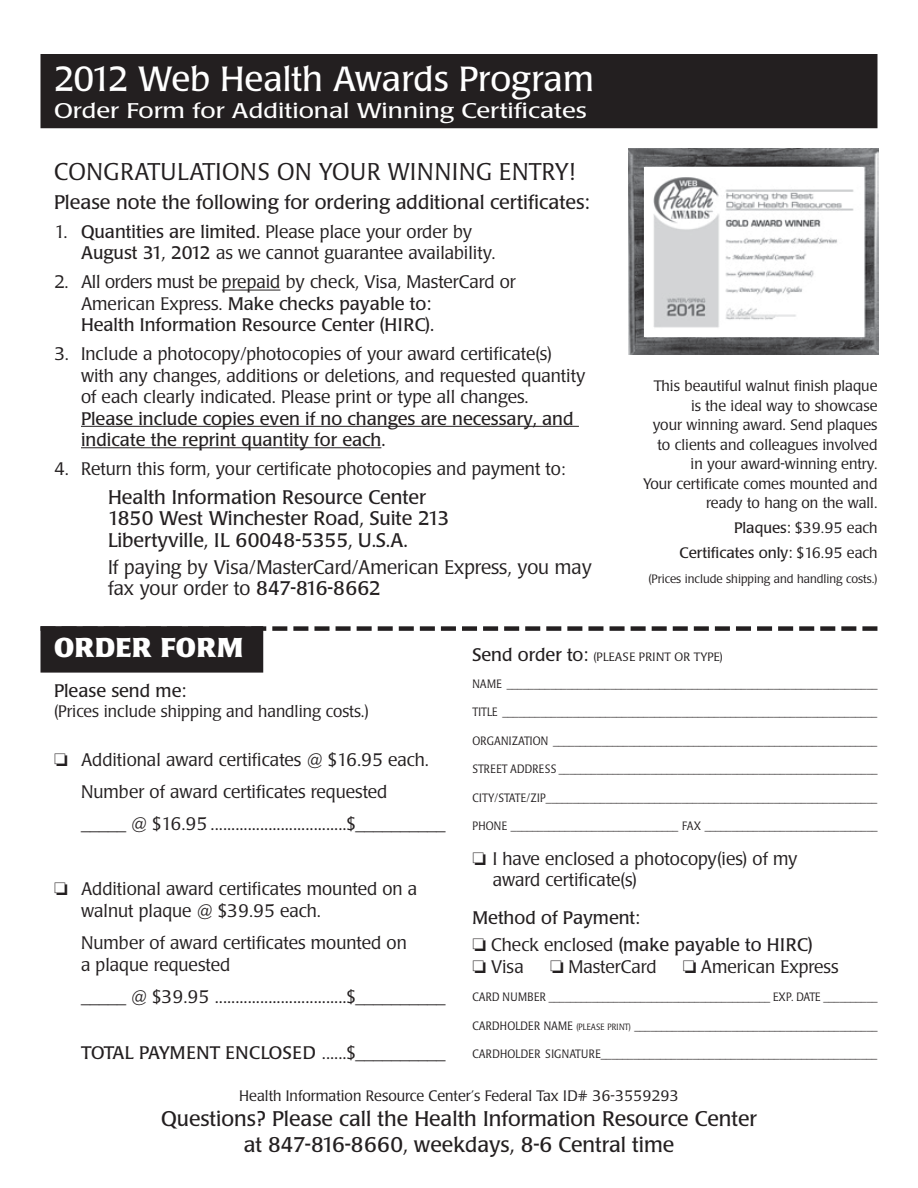
<style>
.page{position:relative;width:918px;height:1188px;background:#fff}
.page>*{position:absolute;margin:0;border:0;box-sizing:border-box;transform-origin:0 0}
.t1{font:34.5px "Poppl Laudatio";color:#fff}
.t2{font:700 27px "Poppl Laudatio";letter-spacing:.02em;color:#fff}
.t3{font:300 24px "Poppl Laudatio";letter-spacing:.03em;color:#231f20}
.t4{font:21px/25.2px "Poppl Laudatio";color:#231f20;text-align:center}
.t5{font:21px "Poppl Laudatio";color:#fff;scale:1.2 1}
.t6{font:19.5px/21.5px "Poppl Laudatio";color:#231f20}
.t7{font:300 19.5px/21.5px "Poppl Laudatio";color:#231f20}
.t8{font:300 18px/21.5px "Poppl Laudatio";color:#231f20}
.t9{font:18px/27px "Poppl Laudatio";color:#231f20}
.t10{font:18px "Poppl Laudatio";letter-spacing:.02em;color:#231f20}
.t11{font:300 16.5px "Poppl Laudatio";color:#231f20}
.t12{font:300 15px/19.5px "Poppl Laudatio";color:#231f20;text-align:right}
.t13{font:15px/24.9px "Poppl Laudatio";color:#231f20;text-align:right}
.t14{font:300 12px "Poppl Laudatio";letter-spacing:.005em;color:#231f20;scale:.9 1}
.t15{font:300 12px "Poppl Laudatio";letter-spacing:.005em;color:#231f20}
.s1{font-weight:400}
.s2{font-weight:300}
.s3{font-weight:400;font-size:18px}
.s4{font-size:9px}
</style>
<div class="page">
<img style="left:629px;top:149px;width:249px;height:206px">
<img style="left:645px;top:167px;width:218px;height:169px">
<div style="left:41px;top:55px;width:836px;height:73px;background:#231f20"></div>
<div style="left:40px;top:54px;width:838px;height:74px;border:2px solid #231f20"></div>
<div style="left:41px;top:627px;width:221px;height:45px;background:#231f20"></div>
<div style="left:40px;top:626px;width:223px;height:47px;border:2px solid #231f20"></div>
<svg style="left:40px;top:626px;width:838px;height:5px"></svg>
<hr style="left:222px;top:290px;width:58px;height:1px;background:#231f20">
<hr style="left:81px;top:426px;width:498px;height:1px;background:#231f20">
<hr style="left:81px;top:447px;width:300px;height:1px;background:#231f20">
<h1 class="t1" style="left:54px;top:60px;width:541px">2012 Web Health Awards Program</h1>
<p class="t5" style="left:54px;top:99px;width:446px">Order Form for Additional Winning Certificates</p>
<h3 class="t3" style="left:54px;top:158px;width:31px">Congrat</h3>
<h3 class="t3" style="left:161px;top:158px;width:31px">ulations</h3>
<h3 class="t3" style="left:277px;top:158px;width:148px">on your winning</h3>
<h3 class="t3" style="left:499px;top:158px;width:15px">entry</h3>
<h3 class="t3" style="left:569px;top:158px;width:8px">!</h3>
<p class="t6" style="left:54px;top:192px;width:537px">Please note the following for ordering additional certificates:</p>
<p class="t8" style="left:81px;top:221px;width:416px;text-indent:-27px">1. <span class="s1">Quantities are limited.</span> Please place your order by<br><span class="s1">August 31, 2012</span> as we cannot guarantee availability.</p>
<p class="t8" style="left:81px;top:272px;width:436px;text-indent:-27px">2. All orders must be prepaid by check, Visa, MasterCard or<br>American Express. <span class="s1">Make checks payable to:<br>Health Information Resource Center (HIRC).</span></p>
<p class="t8" style="left:81px;top:344px;width:506px;text-indent:-27px">3. Include a photocopy/photocopies of your award certificate(s) with any changes, additions or deletions, and requested quantity of each clearly indicated. Please print or type all changes.</p>
<p class="t9" style="left:81px;top:408px;width:494px;line-height:21.5px">Please include copies even if no changes are necessary, and indicate the reprint quantity for each.</p>
<p class="t8" style="left:54px;top:458px;width:513px">4. Return this form, your certificate photocopies and payment to:</p>
<p class="t6" style="left:108px;top:487px;width:343px">Health Information Resource Center<br>1850 West Winchester Road, Suite 213<br>Libertyville, IL 60048-5355, U.S.A.</p>
<p class="t7" style="left:108px;top:557px;width:485px">If paying by Visa/MasterCard/American Express, you may fax your order to <span class="s1">847-816-8662</span></p>
<p class="t12" style="left:643px;top:377px;width:236px">This beautiful walnut finish plaque is the ideal way to showcase<br>your winning award. Send plaques to clients and colleagues involved in your award-winning entry.<br>Your certificate comes mounted and ready to hang on the wall.</p>
<p class="t13" style="left:680px;top:516px;width:199px">Plaques: <span class="s2">$39.95 each<br></span>Certificates only: <span class="s2">$16.95 each</span></p>
<p class="t15" style="left:649px;top:572px;width:230px">(Prices include shipping and handling costs.)</p>
<h2 class="t2" style="left:54px;top:633px;width:190px">ORDER FORM</h2>
<p class="t9" style="left:54px;top:678px;width:134px">Please send me:</p>
<p class="t11" style="left:54px;top:702px;width:316px">(Prices include shipping and handling costs.)</p>
<p class="t8" style="left:81px;top:744px;width:366px;line-height:32.4px;text-indent:-27px">❏ Additional award certificates @ $16.95 each.<br>Number of award certificates requested<br>_____ @ $16.95 .................................$__________</p>
<p class="t8" style="left:81px;top:879px;width:338px;text-indent:-27px">❏ Additional award certificates mounted on a walnut plaque @ $39.95 each.</p>
<p class="t8" style="left:81px;top:933px;width:327px">Number of award certificates mounted on a plaque requested</p>
<p class="t8" style="left:81px;top:987px;width:366px">_____ @ $39.95 ................................$__________</p>
<p class="t10" style="left:81px;top:1042px;width:366px">TOTAL PAYMENT ENCLOSED <span class="s2">......$__________</span></p>
<p class="t15" style="left:472px;top:650px;width:252px"><span class="s3">Send order to:</span> (PLEASE PRINT OR TYPE)</p>
<p class="t14" style="left:472px;top:677px;width:452px">NAME ____________________________________________________________________</p>
<p class="t14" style="left:472px;top:706px;width:451px">TITLE _____________________________________________________________________</p>
<p class="t14" style="left:472px;top:734px;width:451px">ORGANIZATION ____________________________________________________________</p>
<p class="t14" style="left:472px;top:762px;width:452px">STREET ADDRESS ___________________________________________________________</p>
<p class="t14" style="left:472px;top:791px;width:451px">CITY/STATE/ZIP_____________________________________________________________</p>
<p class="t14" style="left:472px;top:819px;width:451px">PHo NE _______________________________ FAX ________________________________</p>
<p class="t8" style="left:493px;top:848px;width:306px;text-indent:-20px">❏ I have enclosed a photocopy(ies) of my award certificate(s)</p>
<p class="t9" style="left:472px;top:905px;width:342px">Method of Payment:<br>❏ <span class="s2">Check enclosed</span> (make payable to HIRC)</p>
<p class="t8" style="left:472px;top:956px;width:53px">❏ Visa</p>
<p class="t8" style="left:550px;top:956px;width:108px">❏ MasterCard</p>
<p class="t8" style="left:683px;top:956px;width:157px">❏ American Express</p>
<p class="t14" style="left:472px;top:990px;width:16px">Card</p>
<p class="t14" style="left:503px;top:990px;width:418px">Number _________________________________________ Exp . Date __________</p>
<p class="t14" style="left:472px;top:1019px;width:16px">Cardholder</p>
<p class="t14" style="left:544px;top:1019px;width:18px">Name</p>
<p class="t14" style="left:577px;top:1019px;width:336px"><span class="s4">(PLEASE PRINT)</span> _____________________________________________</p>
<p class="t14" style="left:472px;top:1047px;width:16px">Cardholder</p>
<p class="t14" style="left:545px;top:1047px;width:15px">Signat</p>
<p class="t14" style="left:581px;top:1047px;width:331px">ure ___________________________________________________</p>
<p class="t12" style="left:239px;top:1086px;width:441px">Health Information Resource Center’s Federal Tax ID# 36-3559293</p>
<p class="t4" style="left:161px;top:1107px;width:597px">Questions? Please call the Health Information Resource Center at 847-816-8660, weekdays, 8-6 Central time</p>
</div>
